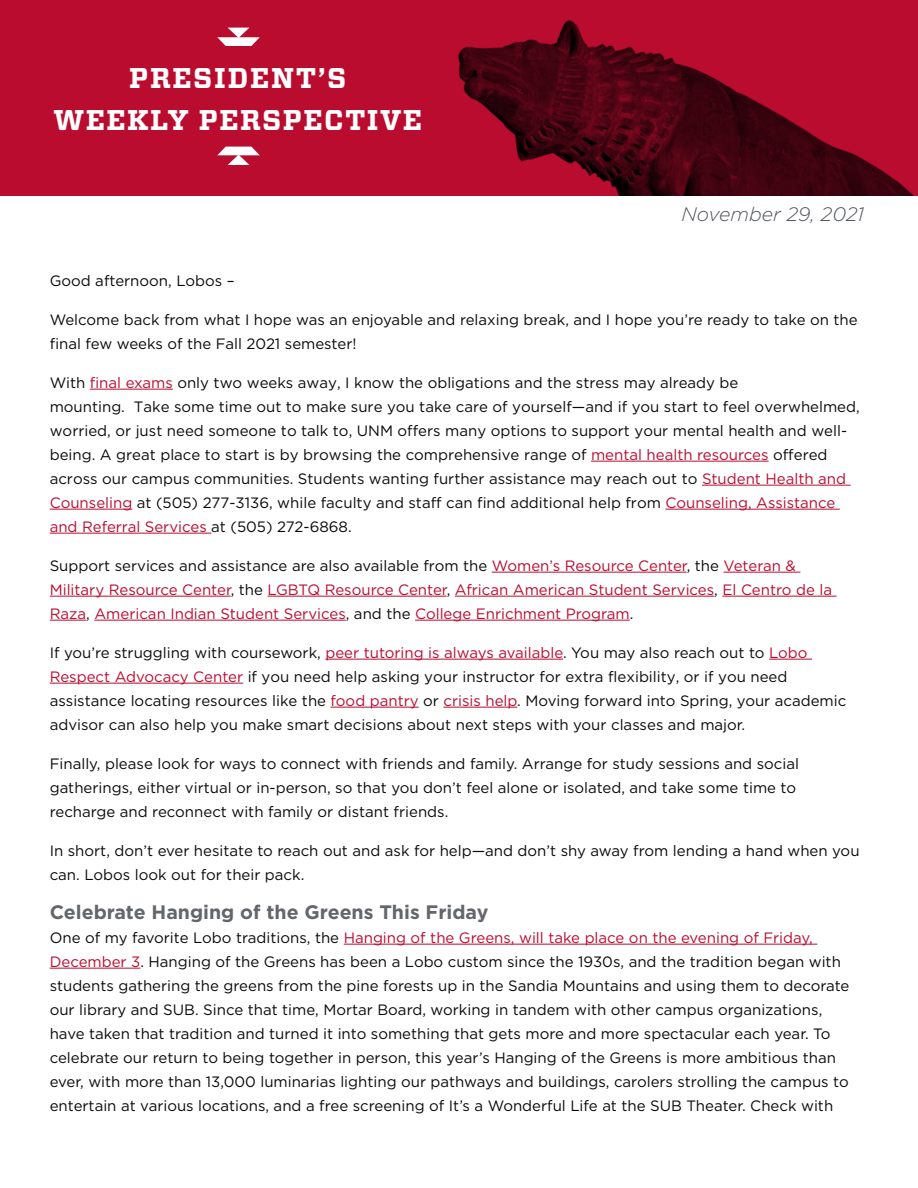
<style>
.page{position:relative;width:918px;height:1188px;background:#fff}
.page>*{position:absolute;margin:0;border:0;box-sizing:border-box;transform-origin:0 0}
.t1{font:700 28.5px/42px "Vitesse";letter-spacing:.05em;color:#fff;text-align:center}
.t2{font:700 19.5px "Gotham";color:#63666a}
.Date{font:italic 300 19.5px "Gotham";color:#52555b}
.t3{font:15px/24px "Gotham";color:#0a0a0a}
.t4{font:15px/24px "Gotham";color:#ba0c2f}
.s1{color:#ba0c2f}
.s2{color:#0a0a0a}
</style>
<div class="page">
<hr style="left:90px;top:389px;width:83px;height:1px;background:#ba0c2f">
<hr style="left:591px;top:461px;width:178px;height:1px;background:#ba0c2f">
<hr style="left:702px;top:485px;width:149px;height:1px;background:#ba0c2f">
<hr style="left:50px;top:509px;width:82px;height:1px;background:#ba0c2f">
<hr style="left:665px;top:509px;width:175px;height:1px;background:#ba0c2f">
<hr style="left:50px;top:533px;width:161px;height:1px;background:#ba0c2f">
<hr style="left:492px;top:572px;width:195px;height:1px;background:#ba0c2f">
<hr style="left:724px;top:572px;width:76px;height:1px;background:#ba0c2f">
<hr style="left:50px;top:596px;width:181px;height:1px;background:#ba0c2f">
<hr style="left:268px;top:596px;width:179px;height:1px;background:#ba0c2f">
<hr style="left:455px;top:596px;width:259px;height:1px;background:#ba0c2f">
<hr style="left:723px;top:596px;width:114px;height:1px;background:#ba0c2f">
<hr style="left:50px;top:620px;width:36px;height:1px;background:#ba0c2f">
<hr style="left:94px;top:620px;width:252px;height:1px;background:#ba0c2f">
<hr style="left:415px;top:620px;width:215px;height:1px;background:#ba0c2f">
<hr style="left:325px;top:659px;width:238px;height:1px;background:#ba0c2f">
<hr style="left:769px;top:659px;width:43px;height:1px;background:#ba0c2f">
<hr style="left:50px;top:683px;width:193px;height:1px;background:#ba0c2f">
<hr style="left:331px;top:707px;width:88px;height:1px;background:#ba0c2f">
<hr style="left:443px;top:707px;width:74px;height:1px;background:#ba0c2f">
<hr style="left:344px;top:944px;width:473px;height:1px;background:#ba0c2f">
<hr style="left:50px;top:968px;width:90px;height:1px;background:#ba0c2f">
<div style="left:0;top:0;width:918px;height:196px;background:#ba0c2f"></div>
<img style="left:458px;top:20px;width:456px;height:176px">
<svg style="left:217px;top:28px;width:43px;height:18px"></svg>
<svg style="left:217px;top:147px;width:43px;height:18px"></svg>
<p class="t1" style="left:53px;top:58px;width:370px">PRESIDENT’S<br>WEEKLY PERSPECTIVE</p>
<h2 class="Date" style="left:682px;top:202px;width:184px">November 29, 2021</h2>
<p class="t3" style="left:50px;top:268px;width:186px">Good afternoon, Lobos –</p>
<p class="t3" style="left:50px;top:307px;width:809px">Welcome back from what I hope was an enjoyable and relaxing break, and I hope you’re ready to take on the final few weeks of the Fall 2021 semester!</p>
<p class="t3" style="left:50px;top:370px;width:690px">With <span class="s1">final exams</span> only two weeks away, I know the obligations and the stress may already be</p>
<p class="t3" style="left:50px;top:394px;width:812px">mounting. Take some time out to make sure you take care of yourself—and if you start to feel overwhelmed, worried, or just need someone to talk to, UNM offers many options to support your mental health and well&shy;being. A great place to start is by browsing the comprehensive range of <span class="s1">mental health resources</span> offered across our campus communities. Students wanting further assistance may reach out to <span class="s1">Student Health and Counseling</span> at (505) 277-3136, while faculty and staff can find additional help from <span class="s1">Counseling, Assistance and Referral Services</span> at (505) 272-6868.</p>
<p class="t4" style="left:50px;top:553px;width:784px"><span class="s2">Support services and assistance are also available from the</span> Women’s Resource Center<span class="s2">, the</span> Veteran &amp;<br>Military Resource Center<span class="s2">, the</span> LGBTQ Resource Center<span class="s2">,</span> African American Student Services<span class="s2">,</span> El Centro de la<br>Raza<span class="s2">,</span> American Indian Student Services<span class="s2">, and the</span> College Enrichment Program<span class="s2">.</span></p>
<p class="t3" style="left:50px;top:640px;width:798px">If you’re struggling with coursework, <span class="s1">peer tutoring is always available</span>. You may also reach out to <span class="s1">Lobo Respect Advocacy Center</span> if you need help asking your instructor for extra flexibility, or if you need assistance locating resources like the <span class="s1">food pantry</span> or <span class="s1">crisis help</span>. Moving forward into Spring, your academic advisor can also help you make smart decisions about next steps with your classes and major.</p>
<p class="t3" style="left:50px;top:751px;width:751px">Finally, please look for ways to connect with friends and family. Arrange for study sessions and social gatherings, either virtual or in-person, so that you don’t feel alone or isolated, and take some time to recharge and reconnect with family or distant friends.</p>
<p class="t3" style="left:50px;top:838px;width:811px">In short, don’t ever hesitate to reach out and ask for help—and don’t shy away from lending a hand when you can. Lobos look out for their pack.</p>
<p class="t2" style="left:50px;top:899px;width:440px">Celebrate Hanging of the Greens This Friday</p>
<p class="t3" style="left:50px;top:925px;width:801px">One of my favorite Lobo traditions, the <span class="s1">Hanging of the Greens, will take place on the evening of Friday, December 3</span>. Hanging of the Greens has been a Lobo custom since the 1930s, and the tradition began with students gathering the greens from the pine forests up in the Sandia Mountains and using them to decorate our library and SUB. Since that time, Mortar Board, working in tandem with other campus organizations, have taken that tradition and turned it into something that gets more and more spectacular each year. To celebrate our return to being together in person, this year’s Hanging of the Greens is more ambitious than ever, with more than 13,000 luminarias lighting our pathways and buildings, carolers strolling the campus to entertain at various locations, and a free screening of It’s a Wonderful Life at the SUB Theater. Check with</p>
</div>
